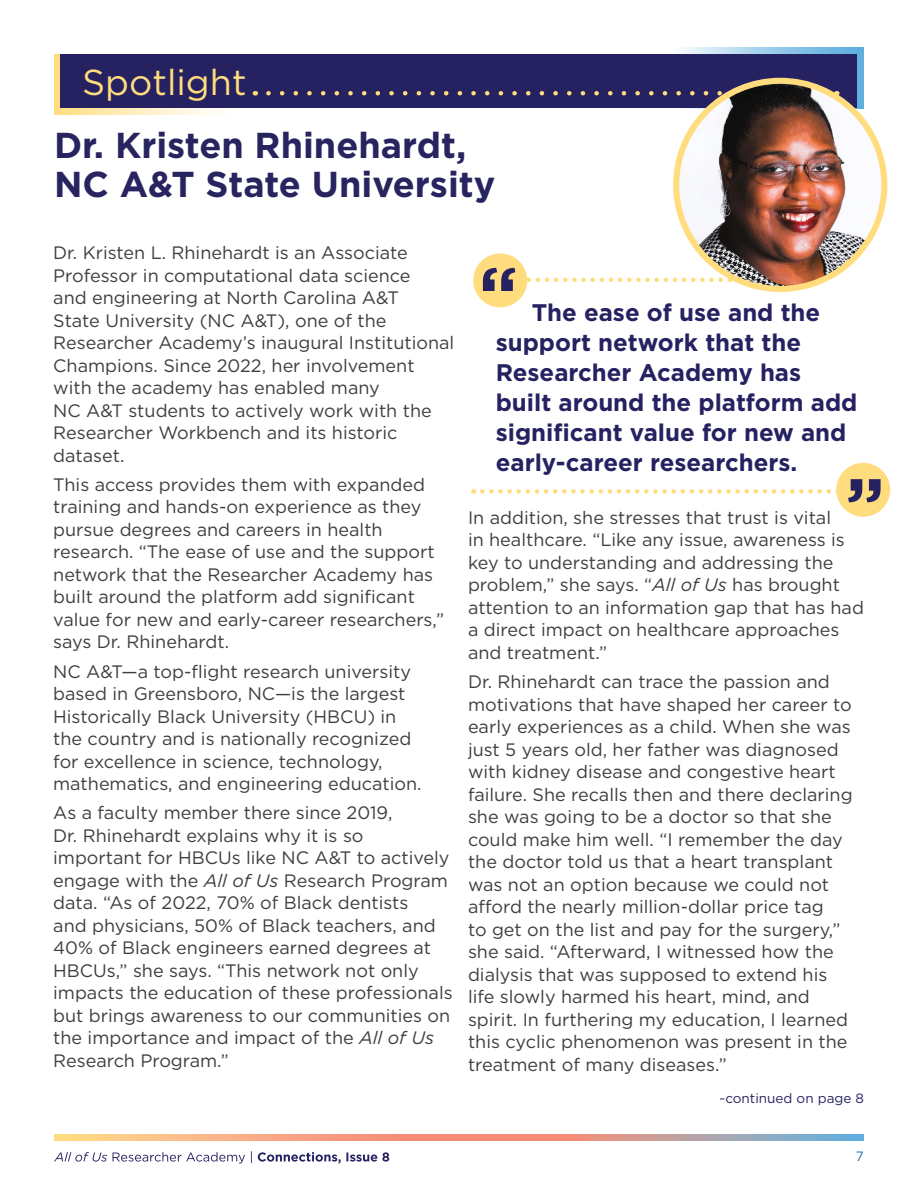
<style>
.page{position:relative;width:918px;height:1188px;background:#fff}
.page>*{position:absolute;margin:0;border:0;box-sizing:border-box;transform-origin:0 0}
.t1{font:700 36px/39px "Gotham";color:#282460}
.t2{font:36px "Gotham";color:#ffdd7f}
.t3{font:700 24px/30px "Gotham";color:#262262}
.t4{font:18px/22.5px "Gotham";color:#3e3e3f}
.t5{font:13.5px "Gotham";color:#262262}
.t6{font:13.5px "Gotham";color:#216fb4}
.s1{font-style:italic}
</style>
<div class="page">
<svg style="left:54px;top:1151px;width:335px;height:13px"></svg>
<svg style="left:54px;top:1134px;width:810px;height:6px;background:#dca590"></svg>
<div style="left:54px;top:54px;width:192px;height:60px;background:linear-gradient(to right,#ffdf85,#fff)"></div>
<div style="left:672px;top:48px;width:192px;height:60px;background:linear-gradient(to right,#f7fbfd,#52a8de)"></div>
<div style="left:60px;top:54px;width:797px;height:54px;background:#262262"></div>
<svg style="left:268px;top:91px;width:562px;height:4px"></svg>
<div style="left:473px;top:253px;width:54px;height:54px;background:#ffdd7f;border-radius:50%"></div>
<svg style="left:483px;top:268px;width:33px;height:23px"></svg>
<svg style="left:529px;top:278px;width:212px;height:4px"></svg>
<div style="left:836px;top:463px;width:54px;height:54px;background:#ffdd7f;border-radius:50%"></div>
<svg style="left:482px;top:479px;width:399px;height:23px"></svg>
<img style="left:676px;top:81px;width:208px;height:208px;border-radius:104px">
<div style="left:673px;top:78px;width:214px;height:214px;border:6px solid #ffdd7f;border-radius:50%"></div>
<h2 class="t2" style="left:82px;top:59px;width:166px">Spotlight</h2>
<h3 class="t1" style="left:54px;top:126px;width:443px">Dr. Kristen Rhinehardt,<br>NC A&amp;T State University</h3>
<p class="t4" style="left:53px;top:241px;width:403px">Dr. Kristen L. Rhinehardt is an Associate Professor in computational data science<br>and engineering at North Carolina A&amp;T<br>State University (NC A&amp;T), one of the Researcher Academy’s inaugural Institutional Champions. Since 2022, her involvement with the academy has enabled many<br>NC A&amp;T students to actively work with the Researcher Workbench and its historic dataset.</p>
<p class="t4" style="left:53px;top:473px;width:393px">This access provides them with expanded training and hands-on experience as they pursue degrees and careers in health research. “The ease of use and the support network that the Researcher Academy has built around the platform add significant value for new and early-career researchers,” says Dr. Rhinehardt.</p>
<p class="t4" style="left:53px;top:660px;width:370px">NC A&amp;T—a top-flight research university based in Greensboro, NC—is the largest Historically Black University (HBCU) in the country and is nationally recognized for excellence in science, technology, mathematics, and engineering education.</p>
<p class="t4" style="left:53px;top:801px;width:401px">As a faculty member there since 2019,<br>Dr. Rhinehardt explains why it is so important for HBCUs like NC A&amp;T to actively engage with the <span class="s1">All of Us</span> Research Program data. “As of 2022, 70% of Black dentists<br>and physicians, 50% of Black teachers, and 40% of Black engineers earned degrees at HBCUs,” she says. “This network not only impacts the education of these professionals but brings awareness to our communities on the importance and impact of the <span class="s1">All of Us </span>Research Program.”</p>
<p class="t3" style="left:496px;top:297px;width:363px;text-indent:36px">The ease of use and the support network that the<br>Researcher Academy has built around the platform add significant value for new and early-career researchers.</p>
<p class="t4" style="left:468px;top:506px;width:398px">In addition, she stresses that trust is vital<br>in healthcare. “Like any issue, awareness is key to understanding and addressing the problem,” she says. “<span class="s1">All of Us</span> has brought attention to an information gap that has had a direct impact on healthcare approaches and treatment.”</p>
<p class="t4" style="left:468px;top:670px;width:386px">Dr. Rhinehardt can trace the passion and motivations that have shaped her career to early experiences as a child. When she was just 5 years old, her father was diagnosed with kidney disease and congestive heart failure. She recalls then and there declaring she was going to be a doctor so that she could make him well. “I remember the day the doctor told us that a heart transplant was not an option because we could not afford the nearly million-dollar price tag<br>to get on the list and pay for the surgery,” she said. “Afterward, I witnessed how the dialysis that was supposed to extend his life slowly harmed his heart, mind, and spirit. In furthering my education, I learned this cyclic phenomenon was present in the treatment of many diseases.”</p>
<p class="t5" style="left:719px;top:1089px;width:146px">~continued on page 8</p>
<p class="t6" style="left:856px;top:1148px;width:10px">7</p>
</div>
